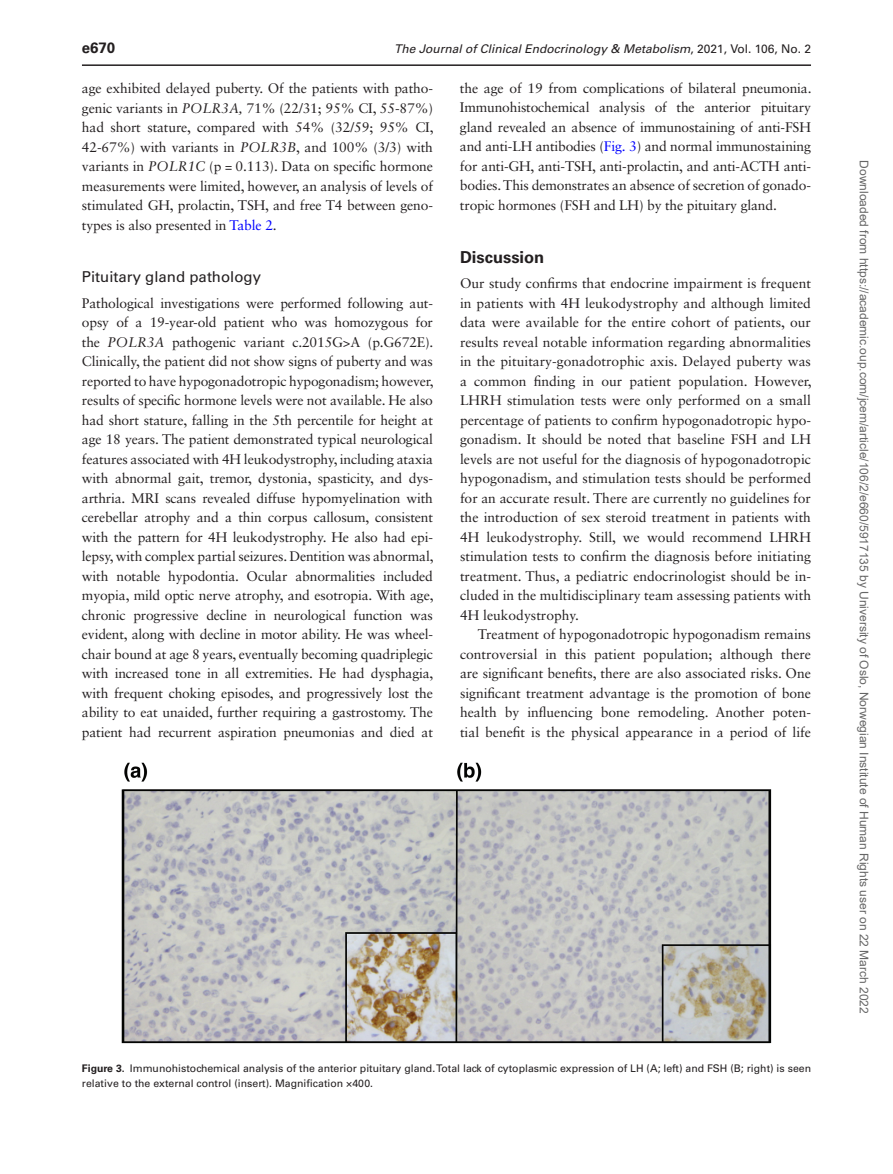
<style>
.page{position:relative;width:893px;height:1174px;background:#fff}
.page>*{position:absolute;margin:0;border:0;box-sizing:border-box;transform-origin:0 0}
.t1{font:700 16.5px "Univers LT Std";color:#231f20}
.t2{font:15px "Univers LT Std";color:#231f20}
.t3{font:700 15px "Univers LT Std";color:#231f20}
.t4{font:13.8px/19.5px "Sabon LT Std";letter-spacing:-.01em;color:#231f20;text-align:justify}
.t5{font:12px "Arial";color:#666}
.t6{font:italic 12px "Univers LT Std";color:#231f20}
.t7{font:10.5px/15.3px "Univers LT Std";color:#231f20}
.s1{font-style:normal}
.s2{font-style:italic}
.s3{color:#00f}
.s4{font-weight:700}
</style>
<div class="page">
<hr style="left:82px;top:64px;width:729px;height:2px;background:#231f20">
<img style="left:121px;top:762px;width:651px;height:282px">
<p class="t3" style="left:82px;top:39px;width:35px">e670</p>
<p class="t6" style="left:394px;top:42px;width:418px">The Journal of Clinical Endocrinology &amp; Metabolism<span class="s1">, 2021, Vol. 106, No. 2</span></p>
<p class="t4" style="left:82px;top:78px;width:353px">age exhibited delayed puberty. Of the patients with patho&shy;genic variants in <span class="s2">POLR3A,</span> 71% (22/31; 95% CI, 55-87%) had short stature, compared with 54% (32/59; 95% CI, 42-67%) with variants in <span class="s2">POLR3B</span>, and 100% (3/3) with variants in <span class="s2">POLR1C</span> (p = 0.113). Data on specific hormone measurements were limited, however, an analysis of levels of stimulated GH, prolactin, TSH, and free T4 between geno&shy;types is also presented in <span class="s3">Table 2</span>.</p>
<p class="t2" style="left:82px;top:268px;width:181px">Pituitary gland pathology</p>
<p class="t4" style="left:82px;top:293px;width:353px">Pathological investigations were performed following aut&shy;opsy of a 19-year-old patient who was homozygous for the <span class="s2">POLR3A</span> pathogenic variant c.2015G&gt;A (p.G672E).<br>Clinically, the patient did not show signs of puberty and was reported to have hypogonadotropic hypogonadism; however, results of specific hormone levels were not available. He also had short stature, falling in the 5th percentile for height at age 18 years. The patient demonstrated typical neurological features associated with 4H leukodystrophy, including ataxia with abnormal gait, tremor, dystonia, spasticity, and dys&shy;arthria. MRI scans revealed diffuse hypomyelination with cerebellar atrophy and a thin corpus callosum, consistent with the pattern for 4H leukodystrophy. He also had epi&shy;lepsy, with complex partial seizures. Dentition was abnormal, with notable hypodontia. Ocular abnormalities included myopia, mild optic nerve atrophy, and esotropia. With age, chronic progressive decline in neurological function was evident, along with decline in motor ability. He was wheel&shy;chair bound at age 8 years, eventually becoming quadriplegic with increased tone in all extremities. He had dysphagia, with frequent choking episodes, and progressively lost the ability to eat unaided, further requiring a gastrostomy. The patient had recurrent aspiration pneumonias and died at</p>
<p class="t4" style="left:460px;top:78px;width:353px">the age of 19 from complications of bilateral pneumonia.<br>Immunohistochemical analysis of the anterior pituitary gland revealed an absence of immunostaining of anti-FSH and anti-LH antibodies (<span class="s3">Fig. 3</span>) and normal immunostaining for anti-GH, anti-TSH, anti-prolactin, and anti-ACTH anti&shy;bodies. This demonstrates an absence of secretion of gonado&shy;tropic hormones (FSH and LH) by the pituitary gland.</p>
<p class="t1" style="left:460px;top:247px;width:86px">Discussion</p>
<p class="t4" style="left:460px;top:273px;width:353px">Our study confirms that endocrine impairment is frequent in patients with 4H leukodystrophy and although limited data were available for the entire cohort of patients, our results reveal notable information regarding abnormalities in the pituitary-gonadotrophic axis. Delayed puberty was a common finding in our patient population. However, LHRH stimulation tests were only performed on a small percentage of patients to confirm hypogonadotropic hypo&shy;gonadism. It should be noted that baseline FSH and LH levels are not useful for the diagnosis of hypogonadotropic hypogonadism, and stimulation tests should be performed for an accurate result. There are currently no guidelines for the introduction of sex steroid treatment in patients with 4H leukodystrophy. Still, we would recommend LHRH stimulation tests to confirm the diagnosis before initiating treatment. Thus, a pediatric endocrinologist should be in&shy;cluded in the multidisciplinary team assessing patients with 4H leukodystrophy.</p>
<p class="t4" style="left:460px;top:624px;width:353px;text-indent:18px">Treatment of hypogonadotropic hypogonadism remains controversial in this patient population; although there are significant benefits, there are also associated risks. One significant treatment advantage is the promotion of bone health by influencing bone remodeling. Another poten&shy;tial benefit is the physical appearance in a period of life</p>
<p class="t7" style="left:82px;top:1060px;width:731px"><span class="s4">Figure 3.</span> Immunohistochemical analysis of the anterior pituitary gland. Total lack of cytoplasmic expression of LH (A; left) and FSH (B; right) is seen relative to the external control (insert). Magnification ×400.</p>
<p class="t5" style="left:868px;top:160px;width:855px;rotate:90deg">Downloaded from https://academic.oup.com/jcem/article/106/2/e660/5917135 by University of Oslo, Norwegian Institute of Human Rights user on 22 March 2022</p>
</div>
